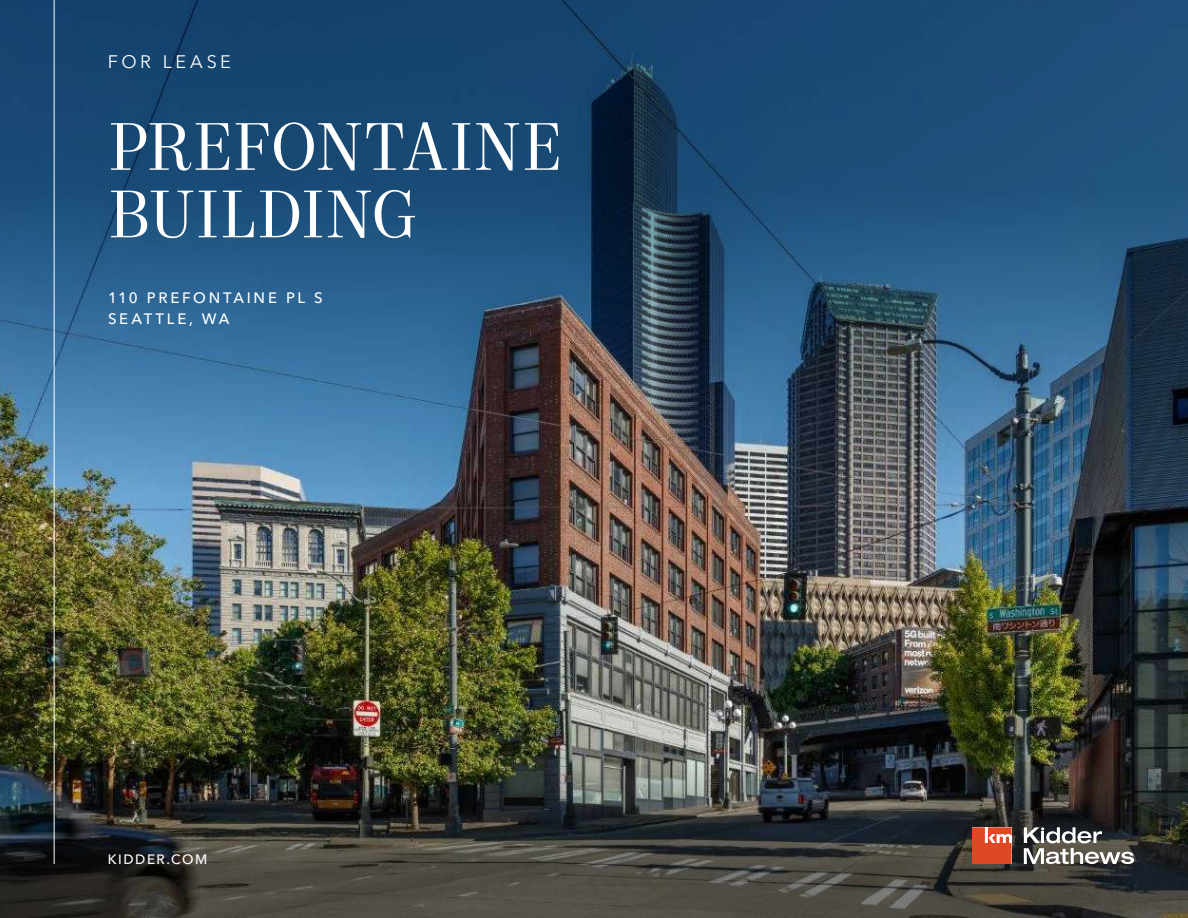
<style>
.page{position:relative;width:1188px;height:918px;background:#fff}
.page>*{position:absolute;margin:0;border:0;box-sizing:border-box;transform-origin:0 0}
.Headline_-_Level_1_-_White_2023{font:67.5px/67.5px "Mort Modern 08";letter-spacing:-.005em;color:#fff}
.Section_Identifier_-_White_2023{font:18px "Avenir Next LT Pro";letter-spacing:.2em;color:#fff}
.Property_Address_-_White_2023{font:500 15px/21px "Avenir Next LT Pro";letter-spacing:.185em;color:#fff}
.KM_URL_-_White_2023{font:500 13.5px "Avenir Next LT Pro";letter-spacing:.11em;color:#fff}
</style>
<div class="page">
<img style="left:0;top:487px;width:1188px;height:261px">
<img style="left:0;top:0;width:1188px;height:487px">
<img style="left:0;top:748px;width:1188px;height:170px">
<hr style="left:54px;top:0;width:1px;height:864px;background:#fff">
<svg style="left:1024px;top:827px;width:110px;height:37px"></svg>
<svg style="left:972px;top:827px;width:40px;height:37px"></svg>
<p class="Section_Identifier_-_White_2023" style="left:108px;top:51px;width:125px">FOR LEASE</p>
<p class="Headline_-_Level_1_-_White_2023" style="left:108px;top:117px;width:456px">PREFONTAINE<br>BUILDING</p>
<p class="Property_Address_-_White_2023" style="left:108px;top:287px;width:216px">110 PREFONTAINE PL S<br>SEATTLE, WA</p>
<p class="KM_URL_-_White_2023" style="left:108px;top:851px;width:101px">KIDDER.COM</p>
</div>
